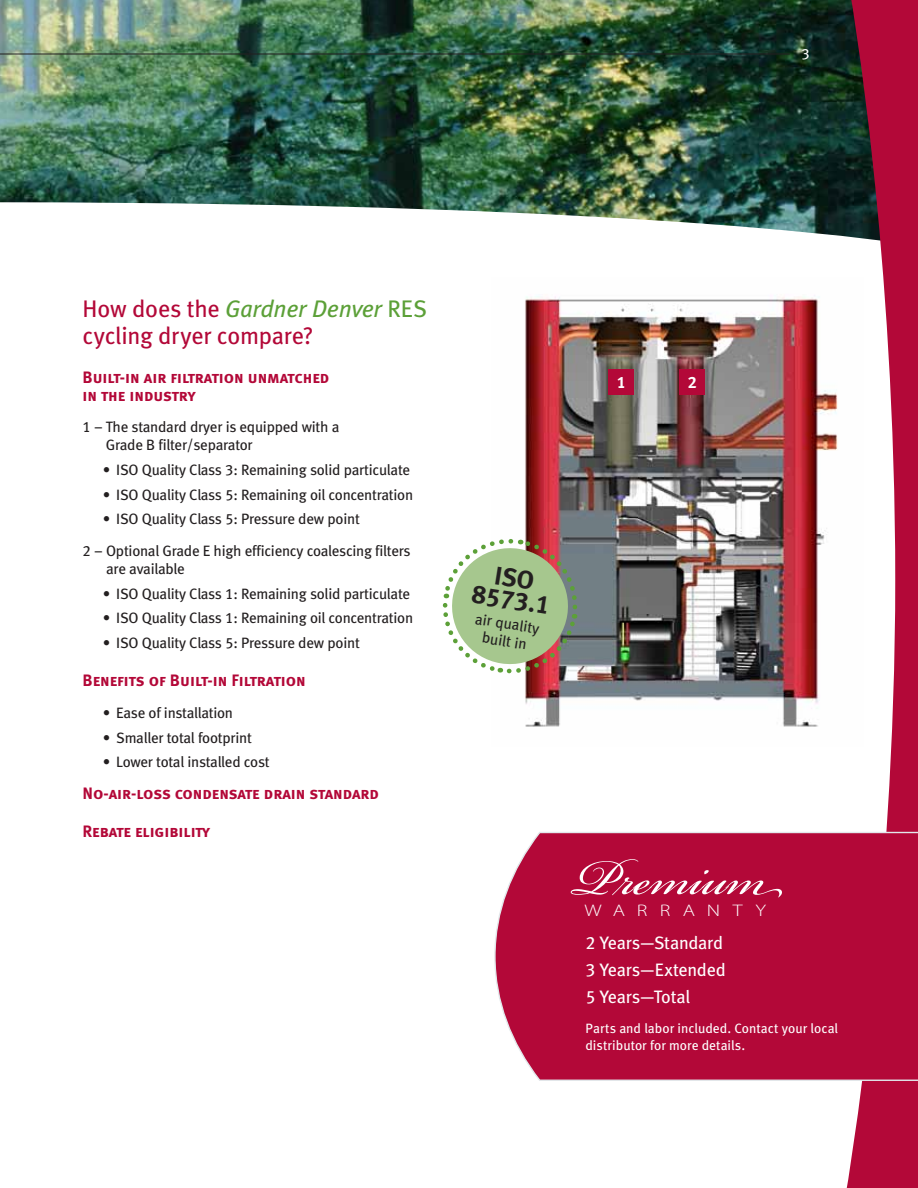
<style>
.page{position:relative;width:918px;height:1188px;background:#fff}
.page>*{position:absolute;margin:0;border:0;box-sizing:border-box;transform-origin:0 0}
.t1{font:78px "Bickham Script Pro";letter-spacing:-.005em;color:#fff}
.t2{font:25.65px/22.2px "Meta Bold LF";color:#231f20;text-align:center}
.t3{font:24px/27px "Meta Book LF";letter-spacing:-.01em;color:#b30838}
.t4{font:18px/27px "Meta Book LF";letter-spacing:-.015em;color:#fff}
.t5{font:300 16.8px "Myriad Pro";letter-spacing:.575em;color:#fff;scale:1.25 1}
.t6{font:16.5px/18px "Meta Bold LF Caps";color:#b30838}
.t7{font:16.5px "Meta Bold LF Caps";color:#fff}
.t8{font:15.15px/17.5px "Meta Book LF";color:#231f20;text-align:center}
.t9{font:15px/18px "Meta Book LF";letter-spacing:-.015em;color:#231f20}
.t10{font:15px "Meta Book LF";color:#fff}
.t11{font:13.5px/16.5px "Meta Book LF";color:#fff}
.s1{font-style:italic;color:#5ca038}
.s2{color:#5ca038}
</style>
<div class="page">
<img style="left:0;top:0;width:844px;height:237px">
<hr style="left:0;top:54px;width:790px;height:1px;background:#231f20">
<svg style="left:844px;top:0;width:74px;height:1188px;fill:#b30838"></svg>
<img style="left:525px;top:278px;width:338px;height:469px">
<div style="left:608px;top:369px;width:26px;height:26px;background:#b30838"></div>
<div style="left:679px;top:369px;width:26px;height:26px;background:#b30838"></div>
<div style="left:494px;top:831px;width:424px;height:251px;background:#b30838"></div>
<svg style="left:442px;top:537px;width:137px;height:139px"></svg>
<p class="t10" style="left:802px;top:45px;width:10px">3</p>
<h3 class="t3" style="left:82px;top:295px;width:346px">How does the <span class="s1">Gardner Denver</span> <span class="s2">RES </span>cycling dryer compare?</h3>
<p class="t6" style="left:82px;top:368px;width:248px">Built-in air filtration unmatched in the industry</p>
<p class="t9" style="left:106px;top:418px;width:235px;text-indent:-23px">1 – The standard dryer is equipped with a<br>Grade B filter/separator</p>
<p class="t9" style="left:103px;top:461px;width:309px">• ISO Quality Class 3: Remaining solid particulate</p>
<p class="t9" style="left:103px;top:485px;width:312px">• ISO Quality Class 5: Remaining oil concentration</p>
<p class="t9" style="left:83px;top:503px;width:330px;line-height:31.5px;text-indent:20px">• ISO Quality Class 5: Pressure dew point<br>2 – Optional Grade E high efficiency coalescing filters</p>
<p class="t9" style="left:106px;top:560px;width:80px">are available</p>
<p class="t9" style="left:103px;top:584px;width:309px">• ISO Quality Class 1: Remaining solid particulate</p>
<p class="t9" style="left:103px;top:609px;width:312px">• ISO Quality Class 1: Remaining oil concentration</p>
<p class="t9" style="left:103px;top:634px;width:259px">• ISO Quality Class 5: Pressure dew point</p>
<p class="t6" style="left:82px;top:671px;width:225px">Benefits of Built-in Filtration</p>
<p class="t9" style="left:103px;top:704px;width:132px">• Ease of installation</p>
<p class="t9" style="left:103px;top:728px;width:151px">• Smaller total footprint</p>
<p class="t9" style="left:103px;top:753px;width:168px">• Lower total installed cost</p>
<p class="t6" style="left:82px;top:784px;width:298px">No-air-loss condensate drain standard</p>
<p class="t6" style="left:82px;top:822px;width:129px">Rebate eligibility</p>
<p class="t7" style="left:617px;top:372px;width:11px">1</p>
<p class="t7" style="left:688px;top:372px;width:11px">2</p>
<h2 class="t2" style="left:477px;top:560px;width:80px;rotate:9deg">ISO<br>8573.1</h2>
<p class="t8" style="left:477px;top:609px;width:67px;rotate:9deg">air quality built in</p>
<h1 class="t1" style="left:572px;top:821px;width:213px">Premium</h1>
<p class="t5" style="left:584px;top:900px;width:147px">WARRANTY</p>
<p class="t4" style="left:586px;top:929px;width:142px">2 Years—Standard<br>3 Years—Extended<br>5 Years—Total</p>
<p class="t11" style="left:586px;top:1020px;width:254px">Parts and labor included. Contact your local distributor for more details.</p>
</div>
